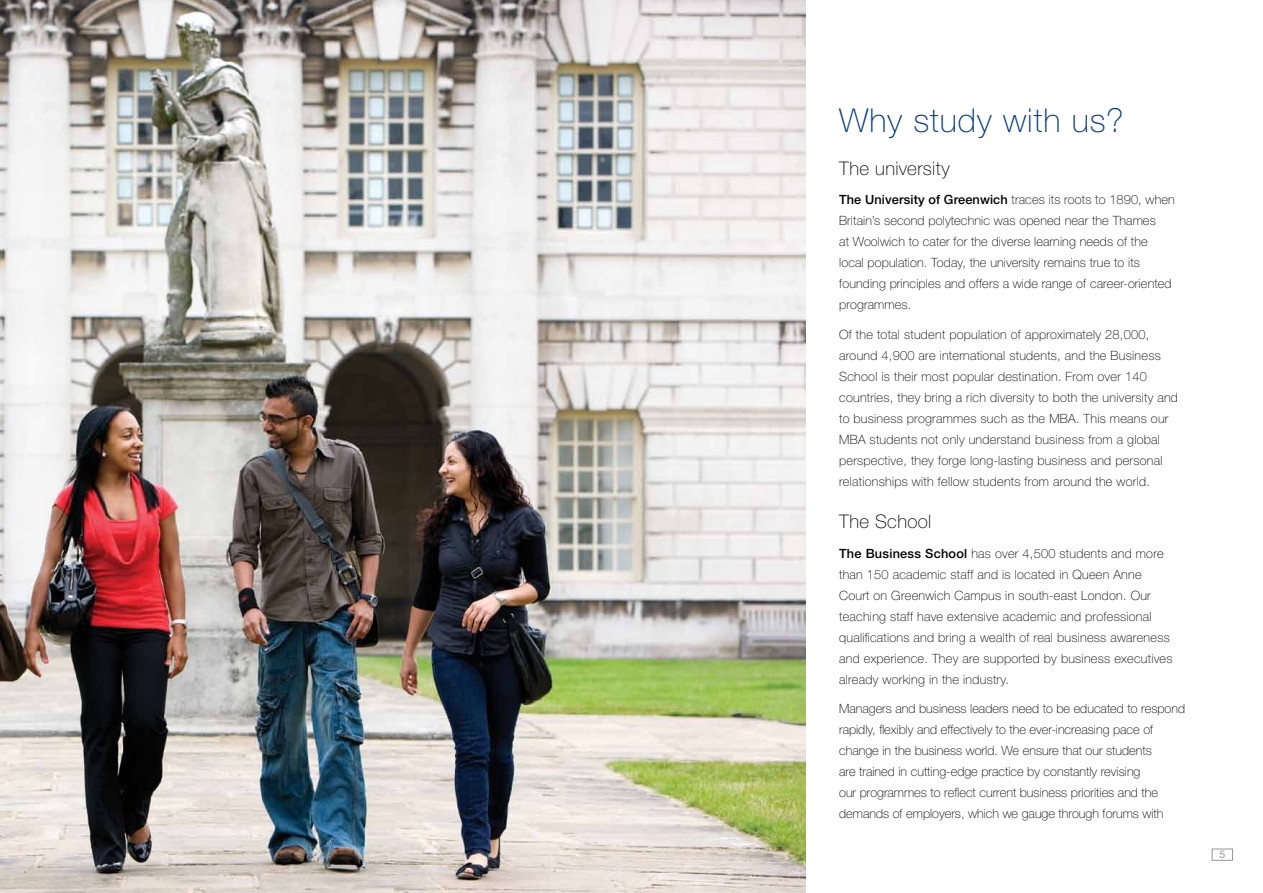
<style>
.page{position:relative;width:1263px;height:893px;background:#fff}
.page>*{position:absolute;margin:0;border:0;box-sizing:border-box;transform-origin:0 0}
.t1{font:100 33px "Helvetica Neue";letter-spacing:.03em;color:#013a81}
.t2{font:100 18.75px "Helvetica Neue";letter-spacing:.02em;color:#000}
.t3{font:100 12.75px/21px "Helvetica Neue";letter-spacing:.02em;color:#000}
.t4{font:100 12.75px/21px "Helvetica Neue";color:#000}
.t5{font:10.5px "Helvetica Neue";color:#939598}
.s1{font-weight:500}
</style>
<div class="page">
<div style="left:1212px;top:849px;width:21px;height:12px;background:#fff;border:1px solid #939598"></div>
<img style="left:0;top:0;width:805px;height:893px">
<h1 class="t1" style="left:839px;top:102px;width:286px">Why study with us?</h1>
<h2 class="t2" style="left:839px;top:157px;width:112px">The university</h2>
<p class="t3" style="left:839px;top:189px;width:337px"><span class="s1">The University of Greenwich</span> traces its roots to 1890, when Britain’s second polytechnic was opened near the Thames<br>at Woolwich to cater for the diverse learning needs of the local population. Today, the university remains true to its founding principles and offers a wide range of career-oriented programmes.</p>
<p class="t3" style="left:839px;top:324px;width:340px">Of the total student population of approximately 28,000, around 4,900 are international students, and the Business School is their most popular destination. From over 140 countries, they bring a rich diversity to both the university and to business programmes such as the MBA. This means our MBA students not only understand business from a global perspective, they forge long-lasting business and personal relationships with fellow students from around the world.</p>
<h2 class="t2" style="left:839px;top:511px;width:94px">The School</h2>
<p class="t3" style="left:839px;top:543px;width:335px"><span class="s1">The Business School</span> has over 4,500 students and more than 150 academic staff and is located in Queen Anne Court on Greenwich Campus in south-east London. Our teaching staff have extensive academic and professional qualifications and bring a wealth of real business awareness and experience. They are supported by business executives already working in the industry.</p>
<p class="t4" style="left:839px;top:698px;width:348px">Managers and business leaders need to be educated to respond rapidly, flexibly and effectively to the ever-increasing pace of change in the business world. We ensure that our students<br>are trained in cutting-edge practice by constantly revising<br>our programmes to reflect current business priorities and the demands of employers, which we gauge through forums with</p>
<p class="t5" style="left:1219px;top:848px;width:7px">5</p>
</div>
